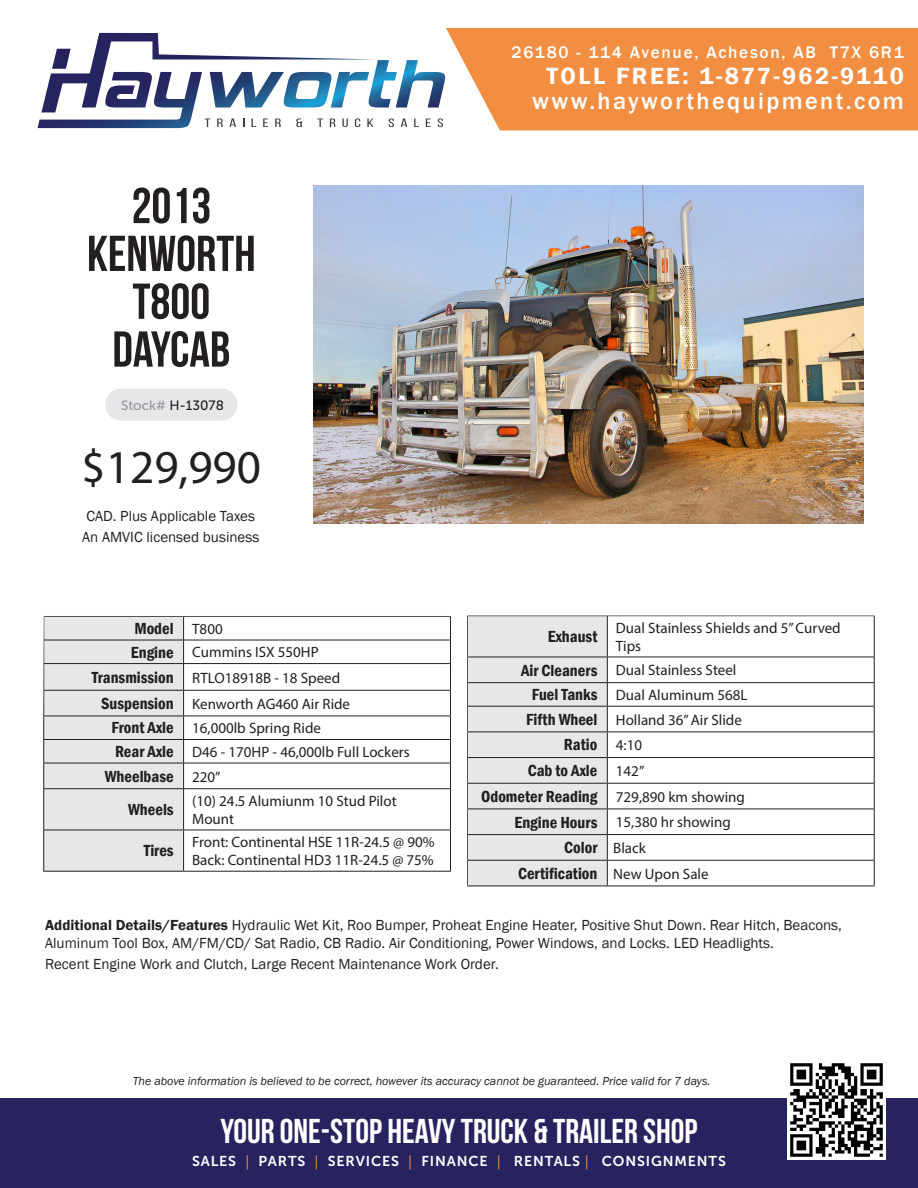
<style>
.page{position:relative;width:918px;height:1188px;background:#fff}
.page>*{position:absolute;margin:0;border:0;box-sizing:border-box;transform-origin:0 0}
.t1{font:700 50.25px/47.8px "Bebas Neue";color:#231f20;text-align:center}
.t2{font:47.25px "Myriad Pro";color:#231f20}
.t3{font:700 34.5px "Bebas Neue";color:#fff}
.t4{font:500 24.15px "Franklin Gothic";letter-spacing:.1em;color:#fff}
.t5{font:600 24.15px "Franklin Gothic";letter-spacing:.1em;color:#fff}
.t6{font:500 17.25px "Franklin Gothic";letter-spacing:.1em;color:#fff}
.t7{font:600 condensed 16.5px "Franklin Gothic";color:#231f20}
.t8{font:15px/18px "Myriad Pro";color:#231f20}
.t9{font:15px/20.5px "Franklin Gothic";color:#231f20}
.t10{font:14.25px "Museo Sans 700";letter-spacing:.06em;color:#fff}
.t11{font:13.5px "Museo Sans 500";color:#231f20}
.t12{font:italic 12px "Franklin Gothic";color:#231f20}
.s1{color:#939598}
.s2{font-weight:600}
.s3{font-family:"Myriad Pro";color:#f88d43}
</style>
<div class="page">
<div style="left:0;top:1099px;width:918px;height:89px;background:#27235e"></div>
<svg style="left:43px;top:616px;width:408px;height:256px"></svg>
<div style="left:467px;top:616px;width:140px;height:41px;background:#e6e7e9"></div>
<hr style="left:607px;top:706px;width:268px;height:1px;background:#231f20">
<hr style="left:607px;top:732px;width:268px;height:1px;background:#231f20">
<hr style="left:607px;top:757px;width:268px;height:1px;background:#231f20">
<hr style="left:607px;top:783px;width:268px;height:1px;background:#231f20">
<hr style="left:607px;top:809px;width:268px;height:1px;background:#231f20">
<hr style="left:607px;top:834px;width:268px;height:1px;background:#231f20">
<hr style="left:607px;top:860px;width:268px;height:1px;background:#231f20">
<hr style="left:467px;top:886px;width:140px;height:1px;background:#231f20">
<hr style="left:607px;top:886px;width:268px;height:1px;background:#231f20">
<hr style="left:607px;top:616px;width:1px;height:41px;background:#231f20">
<hr style="left:874px;top:616px;width:1px;height:41px;background:#231f20">
<hr style="left:607px;top:657px;width:268px;height:1px;background:#231f20">
<hr style="left:607px;top:682px;width:268px;height:1px;background:#231f20">
<svg style="left:468px;top:657px;width:140px;height:229px;background:#dedfe0"></svg>
<svg style="left:874px;top:657px;width:1px;height:229px"></svg>
<div style="left:466px;top:615px;width:452px;height:319px;border:1px solid #fff"></div>
<svg style="left:446px;top:28px;width:472px;height:102px;background:#f2944c"></svg>
<svg style="left:38px;top:33px;width:407px;height:95px"></svg>
<img style="left:314px;top:185px;width:550px;height:339px">
<div style="left:105px;top:389px;width:132px;height:32px;background:#e6e7e9;border-radius:16px"></div>
<img style="left:787px;top:1063px;width:98px;height:96px">
<p class="t1" style="left:87px;top:181px;width:170px">2013<br>KENWORTH<br>T800<br>DAYCAB</p>
<p class="t11" style="left:121px;top:398px;width:104px"><span class="s1">Stock#</span> H-13078</p>
<p class="t2" style="left:82px;top:438px;width:181px">$129,990</p>
<p class="t9" style="left:82px;top:506px;width:179px">CAD. Plus Applicable Taxes<br>An AMVIC licensed business</p>
<p class="t7" style="left:134px;top:617px;width:41px">Model</p>
<p class="t8" style="left:192px;top:620px;width:32px">T800</p>
<p class="t7" style="left:131px;top:641px;width:44px">Engine</p>
<p class="t8" style="left:192px;top:643px;width:128px">Cummins ISX 550HP</p>
<p class="t7" style="left:92px;top:666px;width:83px">Transmission</p>
<p class="t8" style="left:192px;top:668px;width:150px">RTLO18918B - 18 Speed</p>
<p class="t7" style="left:101px;top:692px;width:74px">Suspension</p>
<p class="t8" style="left:192px;top:694px;width:159px">Kenworth AG460 Air Ride</p>
<p class="t7" style="left:112px;top:717px;width:64px">Front Axle</p>
<p class="t8" style="left:192px;top:719px;width:130px">16,000lb Spring Ride</p>
<p class="t7" style="left:115px;top:741px;width:60px">Rear Axle</p>
<p class="t8" style="left:192px;top:743px;width:219px">D46 - 170HP - 46,000lb Full Lockers</p>
<p class="t7" style="left:105px;top:765px;width:70px">Wheelbase</p>
<p class="t8" style="left:192px;top:767px;width:30px">220”</p>
<p class="t7" style="left:128px;top:799px;width:47px">Wheels</p>
<p class="t8" style="left:192px;top:792px;width:206px">(10) 24.5 Alumiunm 10 Stud Pilot<br>Mount</p>
<p class="t7" style="left:144px;top:840px;width:32px">Tires</p>
<p class="t8" style="left:192px;top:833px;width:244px">Front: Continental HSE 11R-24.5 @ 90%<br>Back: Continental HD3 11R-24.5 @ 75%</p>
<p class="t6" style="left:512px;top:42px;width:394px">26180 - 114 Avenue, Acheson, AB T7X 6R1</p>
<p class="t5" style="left:546px;top:61px;width:359px">TOLL FREE: 1-877-962-9110</p>
<p class="t4" style="left:532px;top:86px;width:373px">www.hayworthequipment.com</p>
<p class="t7" style="left:548px;top:626px;width:51px">Exhaust</p>
<p class="t8" style="left:616px;top:619px;width:226px">Dual Stainless Shields and 5” Curved<br>Tips</p>
<p class="t7" style="left:521px;top:659px;width:78px">Air Cleaners</p>
<p class="t8" style="left:616px;top:661px;width:122px">Dual Stainless Steel</p>
<p class="t7" style="left:532px;top:684px;width:67px">Fuel Tanks</p>
<p class="t8" style="left:616px;top:686px;width:133px">Dual Aluminum 568L</p>
<p class="t7" style="left:526px;top:708px;width:73px">Fifth Wheel</p>
<p class="t8" style="left:616px;top:710px;width:128px">Holland 36” Air Slide</p>
<p class="t7" style="left:564px;top:734px;width:35px">Ratio</p>
<p class="t8" style="left:616px;top:736px;width:28px">4:10</p>
<p class="t7" style="left:528px;top:760px;width:71px">Cab to Axle</p>
<p class="t8" style="left:616px;top:762px;width:30px">142”</p>
<p class="t7" style="left:481px;top:785px;width:118px">Odometer Reading</p>
<p class="t8" style="left:616px;top:787px;width:131px">729,890 km showing</p>
<p class="t7" style="left:515px;top:811px;width:84px">Engine Hours</p>
<p class="t8" style="left:616px;top:813px;width:116px">15,380 hr showing</p>
<p class="t7" style="left:564px;top:837px;width:35px">Color</p>
<p class="t8" style="left:613px;top:839px;width:34px">Black</p>
<p class="t7" style="left:518px;top:862px;width:81px">Certification</p>
<p class="t8" style="left:613px;top:864px;width:97px">New Upon Sale</p>
<p class="t9" style="left:45px;top:917px;width:798px;line-height:18px"><span class="s2">Additional Details/Features</span> Hydraulic Wet Kit, Roo Bumper, Proheat Engine Heater, Positive Shut Down. Rear Hitch, Beacons,<br>Aluminum Tool Box, AM/FM/CD/ Sat Radio, CB Radio. Air Conditioning, Power Windows, and Locks. LED Headlights.</p>
<p class="t9" style="left:45px;top:954px;width:455px">Recent Engine Work and Clutch, Large Recent Maintenance Work Order.</p>
<p class="t12" style="left:133px;top:1073px;width:579px">The above information is believed to be correct, however its accuracy cannot be guaranteed. Price valid for 7 days.</p>
<p class="t3" style="left:220px;top:1112px;width:479px">YOUR ONE-STOP HEAVY TRUCK &amp; TRAILER SHOP</p>
<p class="t10" style="left:192px;top:1153px;width:535px">SALES <span class="s3">|</span> PARTS <span class="s3">|</span> SERVICES <span class="s3">|</span> FINANCE <span class="s3">|</span> RENTALS <span class="s3">|</span> CONSIGNMENTS</p>
</div>
